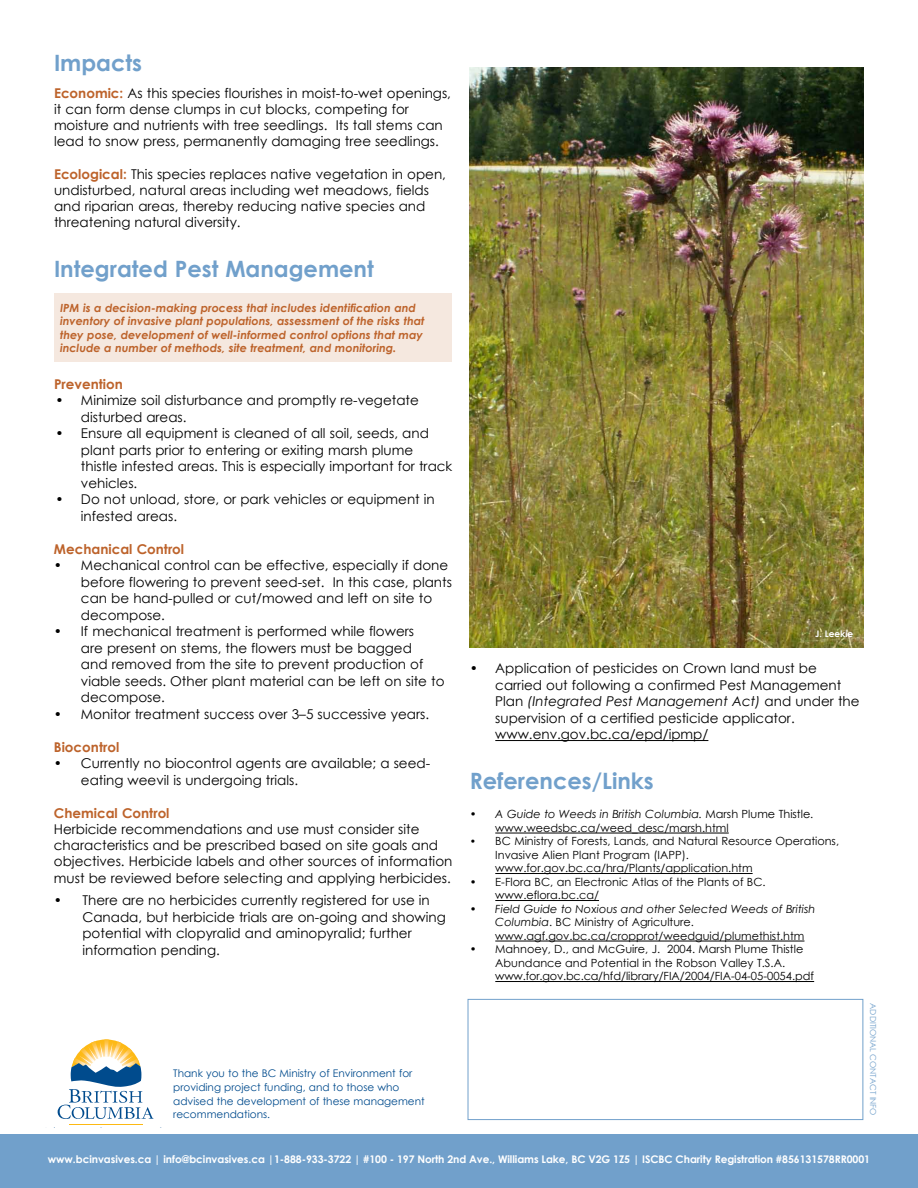
<style>
.page{position:relative;width:918px;height:1188px;background:#fff}
.page>*{position:absolute;margin:0;border:0;box-sizing:border-box;transform-origin:0 0}
.t1{font:700 22.5px "Century Gothic";color:#71a0cb}
.t2{font:13.5px/16.5px "Century Gothic";color:#000}
.t3{font:700 13.5px "Century Gothic";color:#bd632b}
.t4{font:11.25px/13.5px "Century Gothic";color:#000}
.t5{font:italic 700 11.25px/13.5px "Century Gothic";color:#bd632b}
.t6{font:700 10.5px "Century Gothic";letter-spacing:-.005em;color:#fff}
.t7{font:10.5px/13.5px "Century Gothic";color:#004b8d}
.t8{font:700 9px "Century Gothic";color:#fff}
.t9{font:8.25px "Century Gothic";color:#71a0cb}
.s1{font-weight:700;color:#bd632b}
.s2{font-style:italic}
.s3{font-size:10.5px}
</style>
<div class="page">
<hr style="left:495px;top:740px;width:213px;height:1px;background:#000">
<hr style="left:495px;top:833px;width:234px;height:1px;background:#000">
<hr style="left:495px;top:873px;width:258px;height:1px;background:#000">
<hr style="left:495px;top:900px;width:104px;height:1px;background:#000">
<hr style="left:495px;top:941px;width:309px;height:1px;background:#000">
<hr style="left:495px;top:981px;width:319px;height:1px;background:#000">
<div style="left:54px;top:293px;width:397px;height:69px;background:#f5e8df"></div>
<div style="left:0;top:1134px;width:918px;height:54px;background:#71a0cb"></div>
<hr style="left:69px;top:1124px;width:73px;height:1px;background:#fdb913">
<svg style="left:58px;top:1039px;width:96px;height:80px"></svg>
<div style="left:468px;top:999px;width:395px;height:121px;border:1px solid #71a0cb"></div>
<img style="left:469px;top:68px;width:395px;height:580px">
<h1 class="t1" style="left:54px;top:49px;width:90px">Impacts</h1>
<p class="t2" style="left:54px;top:84px;width:399px"><span class="s1">Economic:</span> As this species flourishes in moist-to-wet openings, it can form dense clumps in cut blocks, competing for moisture and nutrients with tree seedlings. Its tall stems can lead to snow press, permanently damaging tree seedlings.</p>
<p class="t2" style="left:54px;top:165px;width:393px"><span class="s1">Ecological:</span> This species replaces native vegetation in open, undisturbed, natural areas including wet meadows, fields and riparian areas, thereby reducing native species and threatening natural diversity.</p>
<h1 class="t1" style="left:54px;top:255px;width:321px">Integrated Pest Management</h1>
<p class="t5" style="left:60px;top:300px;width:366px">IPM is a decision-making process that includes identification and inventory of invasive plant populations, assessment of the risks that they pose, development of well-informed control options that may include a number of methods, site treatment, and monitoring.</p>
<p class="t3" style="left:54px;top:376px;width:70px">Prevention</p>
<p class="t2" style="left:81px;top:392px;width:339px;text-indent:-25px">• Minimize soil disturbance and promptly re-vegetate disturbed areas.</p>
<p class="t2" style="left:81px;top:425px;width:373px;text-indent:-25px">• Ensure all equipment is cleaned of all soil, seeds, and plant parts prior to entering or exiting marsh plume thistle infested areas. This is especially important for track vehicles.</p>
<p class="t2" style="left:81px;top:491px;width:355px;text-indent:-25px">• Do not unload, store, or park vehicles or equipment in infested areas.</p>
<p class="t3" style="left:54px;top:540px;width:132px">Mechanical Control</p>
<p class="t2" style="left:81px;top:557px;width:373px;text-indent:-27px">• Mechanical control can be effective, especially if done before flowering to prevent seed-set. In this case, plants can be hand-pulled or cut/mowed and left on site to decompose.</p>
<p class="t2" style="left:81px;top:623px;width:365px;text-indent:-27px">• If mechanical treatment is performed while flowers<br>are present on stems, the flowers must be bagged<br>and removed from the site to prevent production of viable seeds. Other plant material can be left on site to decompose.</p>
<p class="t2" style="left:54px;top:706px;width:377px">• Monitor treatment success over 3–5 successive years.</p>
<p class="t3" style="left:54px;top:738px;width:67px">Biocontrol</p>
<p class="t2" style="left:81px;top:755px;width:351px;text-indent:-27px">• Currently no biocontrol agents are available; a seed&shy;eating weevil is undergoing trials.</p>
<p class="t3" style="left:54px;top:804px;width:117px">Chemical Control</p>
<p class="t2" style="left:54px;top:821px;width:400px">Herbicide recommendations and use must consider site characteristics and be prescribed based on site goals and objectives. Herbicide labels and other sources of information must be reviewed before selecting and applying herbicides.</p>
<p class="t2" style="left:82px;top:892px;width:365px;text-indent:-28px">• There are no herbicides currently registered for use in Canada, but herbicide trials are on-going and showing potential with clopyralid and aminopyralid; further information pending.</p>
<p class="t7" style="left:173px;top:1067px;width:253px">Thank you to the BC Ministry of Environment for providing project funding, and to those who advised the development of these management recommendations.</p>
<p class="t8" style="left:815px;top:628px;width:40px">J. Leekie</p>
<p class="t2" style="left:495px;top:660px;width:366px;text-indent:-25px">• Application of pesticides on Crown land must be carried out following a confirmed Pest Management Plan <span class="s2">(Integrated Pest Management Act)</span> and under the supervision of a certified pesticide applicator. www.env.gov.bc.ca/epd/ipmp/</p>
<h1 class="t1" style="left:470px;top:766px;width:186px">References/Links</h1>
<p class="t4" style="left:495px;top:807px;width:320px;text-indent:-25px">• <span class="s2">A Guide to Weeds in British Columbia.</span> Marsh Plume Thistle. www.weedsbc.ca/weed_desc/marsh.html</p>
<p class="t4" style="left:495px;top:834px;width:345px;text-indent:-26px"><span class="s3">•</span> BC Ministry of Forests, Lands, and Natural Resource Operations,<br>Invasive Alien Plant Program (IAPP). www.for.gov.bc.ca/hra/Plants/application.htm</p>
<p class="t4" style="left:495px;top:875px;width:272px;text-indent:-26px">• E-Flora BC, an Electronic Atlas of the Plants of BC. www.eflora.bc.ca/</p>
<p class="t4" style="left:495px;top:902px;width:322px;text-indent:-26px">• <span class="s2">Field Guide to Noxious and other Selected Weeds of British<br>Columbia</span>. BC Ministry of Agriculture. www.agf.gov.bc.ca/cropprot/weedguid/plumethist.htm</p>
<p class="t4" style="left:495px;top:942px;width:320px;text-indent:-25px">• Mahnoey, D., and McGuire, J. 2004. Marsh Plume Thistle<br>Abundance and Potential in the Robson Valley T.S.A. www.for.gov.bc.ca/hfd/library/FIA/2004/FIA-04-05-0054.pdf</p>
<p class="t9" style="left:878px;top:1003px;width:114px;rotate:90deg">ADDITIONAL CONTACT INFO</p>
<p class="t6" style="left:48px;top:1152px;width:824px">www.bcinvasives.ca | info@bcinvasives.ca |1-888-933-3722 | #100 - 197 North 2nd Ave., Williams Lake, BC V2G 1Z5 | ISCBC Charity Registration #856131578RR0001</p>
</div>
